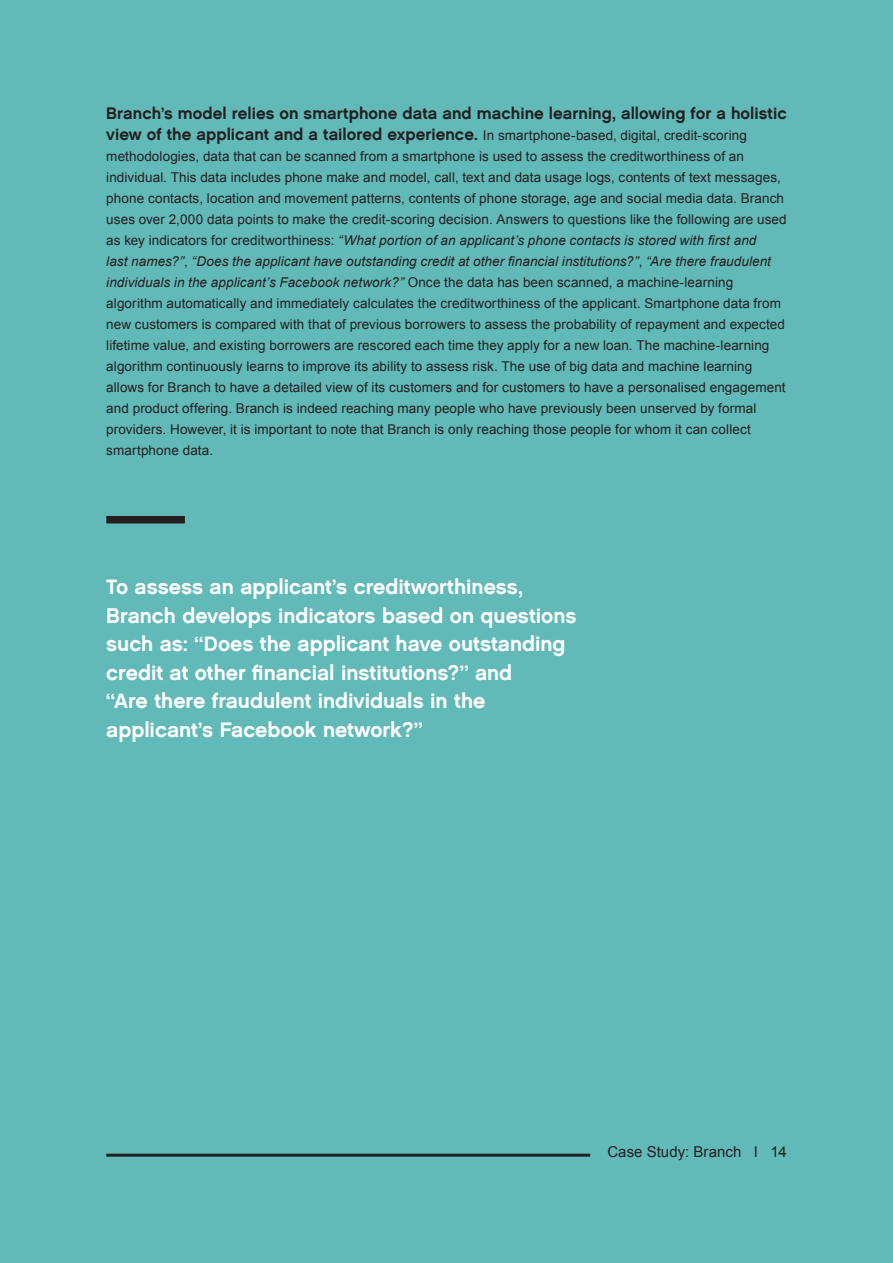
<style>
.page{position:relative;width:893px;height:1263px;background:#61b9b8}
.page>*{position:absolute;margin:0;border:0;box-sizing:border-box;transform-origin:0 0}
.t1{font:21px/28.5px "Chalet New York Nineteen Sixty";letter-spacing:-.005em;color:#fff}
.t2{font:16.5px/21px "Chalet New York Nineteen Sixty";color:#231f20}
.t3{font:15px "Arial";letter-spacing:.005em;color:#231f20}
.t4{font:13.5px/21px "Arial";letter-spacing:.005em;color:#231f20}
.s1{font-family:"Arial";font-size:13.5px}
.s2{font-style:italic}
</style>
<div class="page">
<hr style="left:106px;top:1154px;width:484px;height:3px;background:#231f20">
<div style="left:106px;top:516px;width:79px;height:7px;background:#231f20"></div>
<p class="t2" style="left:106px;top:102px;width:682px">Branch’s model relies on smartphone data and machine learning, allowing for a holistic view of the applicant and a tailored experience. <span class="s1">In smartphone-based, digital, credit-scoring</span></p>
<p class="t4" style="left:106px;top:146px;width:682px">methodologies, data that can be scanned from a smartphone is used to assess the creditworthiness of an individual. This data includes phone make and model, call, text and data usage logs, contents of text messages, phone contacts, location and movement patterns, contents of phone storage, age and social media data. Branch uses over 2,000 data points to make the credit-scoring decision. Answers to questions like the following are used as key indicators for creditworthiness: <span class="s2">“What portion of an applicant’s phone contacts is stored with first and<br>last names?”</span>, <span class="s2">“Does the applicant have outstanding credit at other financial institutions?”</span>, <span class="s2">“Are there fraudulent individuals in the applicant’s Facebook network?”</span> Once the data has been scanned, a machine-learning algorithm automatically and immediately calculates the creditworthiness of the applicant. Smartphone data from new customers is compared with that of previous borrowers to assess the probability of repayment and expected lifetime value, and existing borrowers are rescored each time they apply for a new loan. The machine-learning algorithm continuously learns to improve its ability to assess risk. The use of big data and machine learning allows for Branch to have a detailed view of its customers and for customers to have a personalised engagement and product offering. Branch is indeed reaching many people who have previously been unserved by formal providers. However, it is important to note that Branch is only reaching those people for whom it can collect smartphone data.</p>
<p class="t1" style="left:106px;top:573px;width:472px">To assess an applicant’s creditworthiness, Branch develops indicators based on questions such as: “Does the applicant have outstanding credit at other financial institutions?” and<br>“Are there fraudulent individuals in the applicant’s Facebook network?”</p>
<p class="t3" style="left:607px;top:1141px;width:181px">Case Study: Branch I 14</p>
</div>
